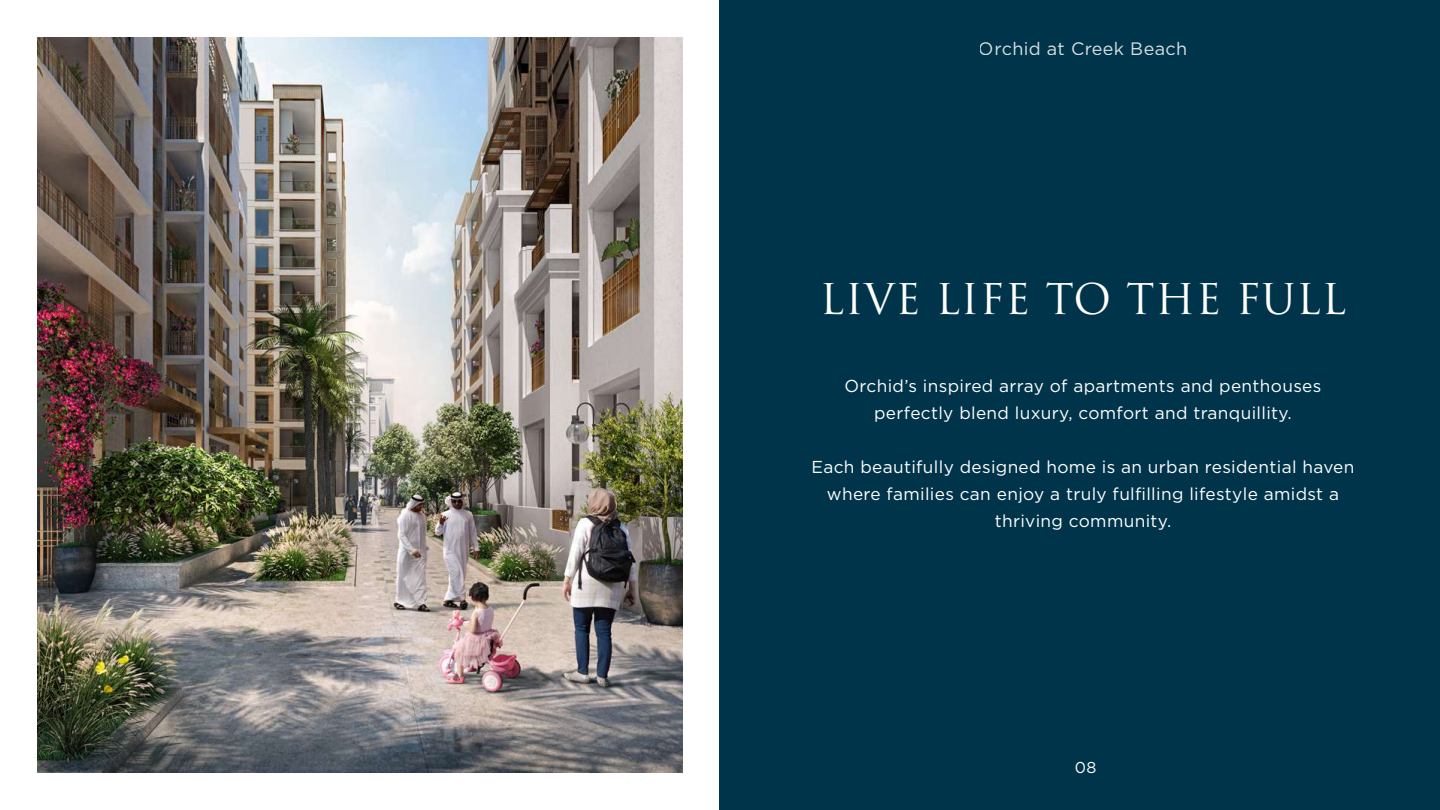
<style>
.page{position:relative;width:1440px;height:810px;background:#fff}
.page>*{position:absolute;margin:0;border:0;box-sizing:border-box;transform-origin:0 0}
.t1{font:41.25px "Trajan Pro";letter-spacing:.02em;color:#fff}
.t2{font:18px "Gotham";letter-spacing:.02em;color:#fff}
.t3{font:17.25px/27px "Gotham";letter-spacing:.02em;color:#fff;text-align:center}
.t4{font:15.75px "Gotham";color:#fff}
</style>
<div class="page">
<img style="left:38px;top:38px;width:644px;height:734px">
<div style="left:719px;top:0;width:721px;height:810px;background:#00344a"></div>
<p class="t2" style="left:979px;top:38px;width:210px">Orchid at Creek Beach</p>
<h1 class="t1" style="left:820px;top:272px;width:528px">LIVE LIFE TO THE FULL</h1>
<p class="t3" style="left:845px;top:372px;width:478px">Orchid’s inspired array of apartments and penthouses perfectly blend luxury, comfort and tranquillity.</p>
<p class="t3" style="left:811px;top:453px;width:545px">Each beautifully designed home is an urban residential haven where families can enjoy a truly fulfilling lifestyle amidst a thriving community.</p>
<p class="t4" style="left:1075px;top:758px;width:23px">08</p>
</div>
